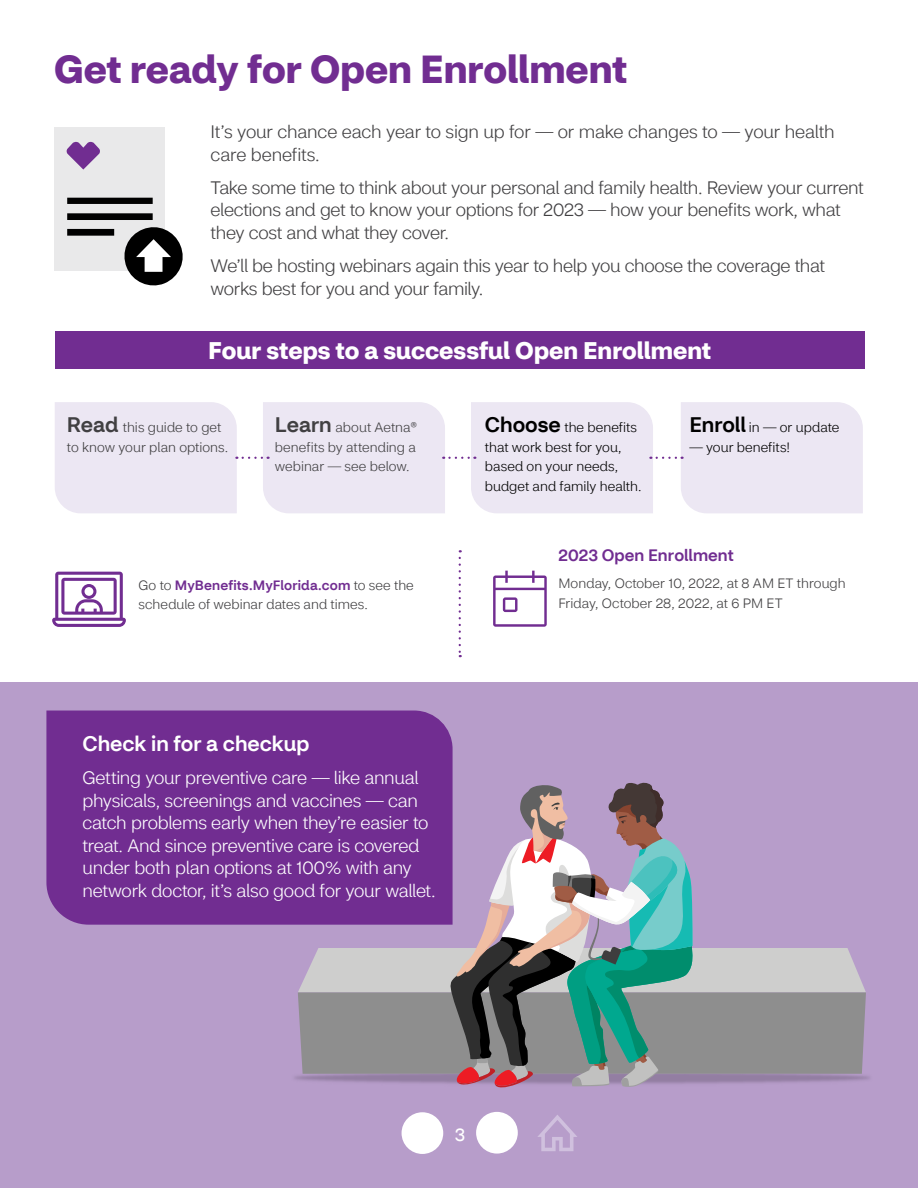
<style>
.page{position:relative;width:918px;height:1188px;background:#fff}
.page>*{position:absolute;margin:0;border:0;box-sizing:border-box;transform-origin:0 0}
.t1{font:700 39px "CVS Health Sans";letter-spacing:-.005em;color:#712d91}
.t2{font:700 24px "CVS Health Sans";color:#fff}
.t3{font:500 21px "CVS Health Sans";color:#fff}
.t4{font:300 18px/22.5px "CVS Health Sans";letter-spacing:-.02em;color:#414042}
.t5{font:300 18px/22.5px "CVS Health Sans";letter-spacing:-.015em;color:#fff}
.t6{font:18px "CVS Health Sans";color:#fff}
.t7{font:500 16.5px "CVS Health Sans";letter-spacing:.005em;color:#712d91}
.t8{font:300 13.5px/19.5px "CVS Health Sans";letter-spacing:.005em;color:#414042}
.t9{font:300 13.5px/19.5px "CVS Health Sans";letter-spacing:.005em;color:#000}
.s1{font-weight:500;font-size:21px}
.s2{font-weight:500;color:#712d91}
</style>
<div class="page">
<div style="left:55px;top:331px;width:810px;height:38px;background:#712d91"></div>
<div style="left:0;top:683px;width:918px;height:505px;background:#b79dca"></div>
<div style="left:46px;top:711px;width:407px;height:214px;background:#712d91"></div>
<div style="left:55px;top:402px;width:182px;height:111px;background:#ece7f3"></div>
<svg style="left:243px;top:402px;width:620px;height:111px;background:#eee9f4"></svg>
<svg style="left:459px;top:558px;width:2px;height:99px"></svg>
<div style="left:55px;top:127px;width:110px;height:144px;background:#e9e9ea"></div>
<svg style="left:66px;top:142px;width:34px;height:28px"></svg>
<svg style="left:67px;top:198px;width:116px;height:88px"></svg>
<svg style="left:298px;top:782px;width:568px;height:306px"></svg>
<svg style="left:493px;top:571px;width:54px;height:56px"></svg>
<svg style="left:52px;top:572px;width:74px;height:55px"></svg>
<div style="left:476px;top:1112px;width:42px;height:42px;background:#fff;border-radius:50%"></div>
<div style="left:402px;top:1112px;width:41px;height:42px;background:#fff;border-radius:50%"></div>
<svg style="left:538px;top:1115px;width:39px;height:36px"></svg>
<h2 class="t1" style="left:54px;top:45px;width:575px">Get ready for Open Enrollment</h2>
<p class="t4" style="left:211px;top:121px;width:626px">It’s your chance each year to sign up for — or make changes to — your health care benefits.</p>
<p class="t4" style="left:211px;top:176px;width:655px">Take some time to think about your personal and family health. Review your current elections and get to know your options for 2023 — how your benefits work, what they cost and what they cover.</p>
<p class="t4" style="left:211px;top:255px;width:616px">We’ll be hosting webinars again this year to help you choose the coverage that works best for you and your family.</p>
<h3 class="t2" style="left:208px;top:335px;width:504px">Four steps to a successful Open Enrollment</h3>
<p class="t8" style="left:67px;top:418px;width:163px"><span class="s1">Read</span> this guide to get to know your plan options.</p>
<p class="t8" style="left:275px;top:418px;width:144px;text-align:justify"><span class="s1">Learn</span> about Aetna® benefits by attending a webinar — see below.</p>
<p class="t9" style="left:485px;top:418px;width:158px"><span class="s1">Choose</span> the benefits that work best for you, based on your needs, budget and family health.</p>
<p class="t9" style="left:689px;top:418px;width:152px"><span class="s1">Enroll</span> in — or update</p>
<p class="t9" style="left:689px;top:437px;width:102px">— your benefits!</p>
<p class="t8" style="left:139px;top:575px;width:277px">Go to <span class="s2">MyBenefits.MyFlorida.com</span> to see the schedule of webinar dates and times.</p>
<h4 class="t3" style="left:82px;top:730px;width:229px">Check in for a checkup</h4>
<p class="t5" style="left:82px;top:767px;width:355px">Getting your preventive care — like annual physicals, screenings and vaccines — can catch problems early when they’re easier to treat. And since preventive care is covered under both plan options at 100% with any network doctor, it’s also good for your wallet.</p>
<p class="t6" style="left:455px;top:1123px;width:12px">3</p>
<h4 class="t7" style="left:558px;top:545px;width:177px">2023 Open Enrollment</h4>
<p class="t8" style="left:558px;top:574px;width:289px">Monday, October 10, 2022, at 8 AM ET through<br>Friday, October 28, 2022, at 6 PM ET</p>
</div>
